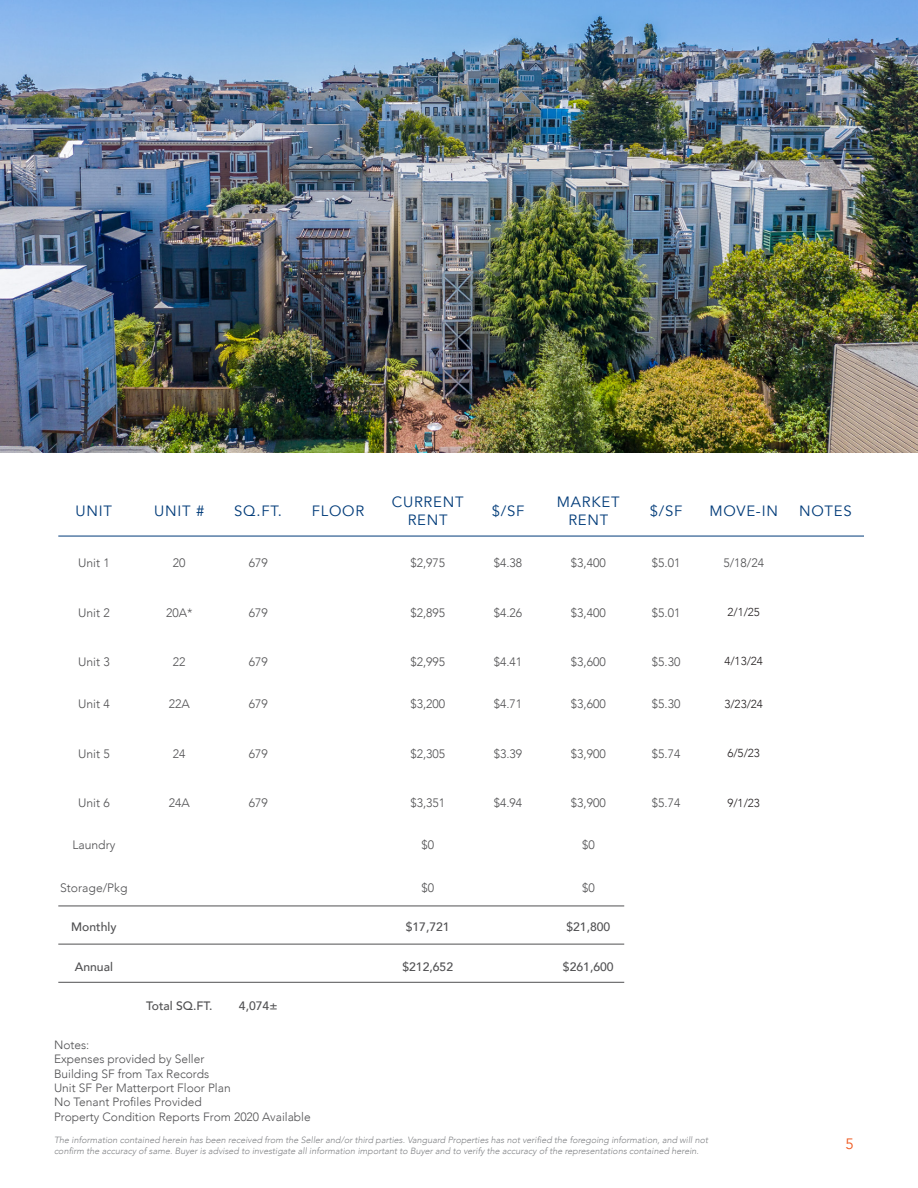
<style>
.page{position:relative;width:918px;height:1188px;background:#fff}
.page>*{position:absolute;margin:0;border:0;box-sizing:border-box;transform-origin:0 0}
.t1{font:15px "Avenir";color:#ef5b22}
.t2{font:14.85px "Avenir";letter-spacing:.05em;color:#013b79}
.t3{font:300 12.15px "Avenir";color:#505052}
.t4{font:500 12.15px "Avenir";color:#505052}
.t5{font:300 12px "Avenir";color:#505052}
.t6{font:300 11.55px "Avenir";color:#231f20}
.t7{font:italic 300 9px/10.8px "Avenir";color:#808285}
</style>
<div class="page">
<img style="left:0;top:0;width:918px;height:453px">
<hr style="left:58px;top:906px;width:566px;height:1px;background:#505052">
<hr style="left:58px;top:536px;width:806px;height:1px;background:#013b79">
<hr style="left:58px;top:944px;width:566px;height:1px;background:#505052">
<hr style="left:58px;top:982px;width:566px;height:1px;background:#505052">
<p class="t2" style="left:76px;top:502px;width:38px">UNIT</p>
<p class="t2" style="left:154px;top:502px;width:52px">UNIT #</p>
<p class="t2" style="left:234px;top:502px;width:49px">SQ.FT.</p>
<p class="t2" style="left:312px;top:502px;width:54px">FLOOR</p>
<p class="t2" style="left:392px;top:493px;width:73px">CURRENT</p>
<p class="t2" style="left:408px;top:511px;width:42px">RENT</p>
<p class="t2" style="left:492px;top:502px;width:34px">$/SF</p>
<p class="t2" style="left:557px;top:493px;width:64px">MARKET</p>
<p class="t2" style="left:568px;top:511px;width:42px">RENT</p>
<p class="t2" style="left:650px;top:502px;width:34px">$/SF</p>
<p class="t2" style="left:709px;top:502px;width:70px">MOVE-IN</p>
<p class="t2" style="left:799px;top:502px;width:54px">NOTES</p>
<p class="t3" style="left:78px;top:556px;width:33px">Unit 1</p>
<p class="t3" style="left:173px;top:556px;width:14px">20</p>
<p class="t3" style="left:249px;top:556px;width:20px">679</p>
<p class="t3" style="left:410px;top:556px;width:36px">$2,975</p>
<p class="t3" style="left:494px;top:556px;width:30px">$4.38</p>
<p class="t3" style="left:571px;top:556px;width:36px">$3,400</p>
<p class="t3" style="left:652px;top:556px;width:30px">$5.01</p>
<p class="t3" style="left:723px;top:556px;width:42px">5/18/24</p>
<p class="t3" style="left:78px;top:605px;width:33px">Unit 2</p>
<p class="t3" style="left:166px;top:605px;width:28px">20A*</p>
<p class="t3" style="left:249px;top:605px;width:20px">679</p>
<p class="t3" style="left:410px;top:605px;width:36px">$2,895</p>
<p class="t3" style="left:494px;top:605px;width:30px">$4.26</p>
<p class="t3" style="left:571px;top:605px;width:36px">$3,400</p>
<p class="t3" style="left:652px;top:605px;width:30px">$5.01</p>
<p class="t6" style="left:727px;top:605px;width:34px">2/1/25</p>
<p class="t3" style="left:78px;top:654px;width:33px">Unit 3</p>
<p class="t3" style="left:173px;top:654px;width:14px">22</p>
<p class="t3" style="left:249px;top:654px;width:20px">679</p>
<p class="t3" style="left:410px;top:654px;width:36px">$2,995</p>
<p class="t3" style="left:494px;top:654px;width:30px">$4.41</p>
<p class="t3" style="left:571px;top:654px;width:36px">$3,600</p>
<p class="t3" style="left:652px;top:654px;width:30px">$5.30</p>
<p class="t6" style="left:724px;top:655px;width:40px">4/13/24</p>
<p class="t3" style="left:78px;top:697px;width:33px">Unit 4</p>
<p class="t3" style="left:169px;top:697px;width:23px">22A</p>
<p class="t3" style="left:249px;top:697px;width:20px">679</p>
<p class="t3" style="left:410px;top:697px;width:36px">$3,200</p>
<p class="t3" style="left:494px;top:697px;width:30px">$4.71</p>
<p class="t3" style="left:571px;top:697px;width:36px">$3,600</p>
<p class="t3" style="left:652px;top:697px;width:30px">$5.30</p>
<p class="t6" style="left:724px;top:697px;width:40px">3/23/24</p>
<p class="t3" style="left:78px;top:746px;width:33px">Unit 5</p>
<p class="t3" style="left:173px;top:746px;width:14px">24</p>
<p class="t3" style="left:249px;top:746px;width:20px">679</p>
<p class="t3" style="left:410px;top:746px;width:36px">$2,305</p>
<p class="t3" style="left:494px;top:746px;width:30px">$3.39</p>
<p class="t3" style="left:571px;top:746px;width:36px">$3,900</p>
<p class="t3" style="left:652px;top:746px;width:30px">$5.74</p>
<p class="t6" style="left:727px;top:746px;width:34px">6/5/23</p>
<p class="t3" style="left:78px;top:795px;width:33px">Unit 6</p>
<p class="t3" style="left:169px;top:795px;width:23px">24A</p>
<p class="t3" style="left:249px;top:795px;width:20px">679</p>
<p class="t3" style="left:410px;top:795px;width:36px">$3,351</p>
<p class="t3" style="left:494px;top:795px;width:30px">$4.94</p>
<p class="t3" style="left:571px;top:795px;width:36px">$3,900</p>
<p class="t3" style="left:652px;top:795px;width:30px">$5.74</p>
<p class="t6" style="left:727px;top:796px;width:34px">9/1/23</p>
<p class="t3" style="left:72px;top:838px;width:45px">Laundry</p>
<p class="t3" style="left:421px;top:838px;width:14px">$0</p>
<p class="t3" style="left:582px;top:838px;width:14px">$0</p>
<p class="t3" style="left:60px;top:881px;width:69px">Storage/Pkg</p>
<p class="t3" style="left:421px;top:881px;width:14px">$0</p>
<p class="t3" style="left:582px;top:881px;width:14px">$0</p>
<p class="t4" style="left:71px;top:916px;width:47px">Monthly</p>
<p class="t4" style="left:406px;top:916px;width:46px">$17,721</p>
<p class="t4" style="left:566px;top:916px;width:46px">$21,800</p>
<p class="t4" style="left:75px;top:957px;width:40px">Annual</p>
<p class="t4" style="left:402px;top:957px;width:52px">$212,652</p>
<p class="t4" style="left:563px;top:957px;width:52px">$261,600</p>
<p class="t4" style="left:146px;top:995px;width:68px">Total SQ.FT.</p>
<p class="t4" style="left:239px;top:995px;width:40px">4,074±</p>
<p class="t5" style="left:54px;top:1038px;width:37px">Notes:</p>
<p class="t5" style="left:54px;top:1052px;width:152px">Expenses provided by Seller</p>
<p class="t5" style="left:54px;top:1066px;width:157px">Building SF from Tax Records</p>
<p class="t5" style="left:54px;top:1081px;width:178px">Unit SF Per Matterport Floor Plan</p>
<p class="t5" style="left:54px;top:1095px;width:149px">No Tenant Profiles Provided</p>
<p class="t5" style="left:54px;top:1110px;width:258px">Property Condition Reports From 2020 Available</p>
<p class="t7" style="left:54px;top:1135px;width:656px">The information contained herein has been received from the Seller and/or third parties. Vanguard Properties has not verified the foregoing information, and will not confirm the accuracy of same. Buyer is advised to investigate all information important to Buyer and to verify the accuracy of the representations contained herein.</p>
<h1 class="t1" style="left:846px;top:1135px;width:10px">5</h1>
</div>
